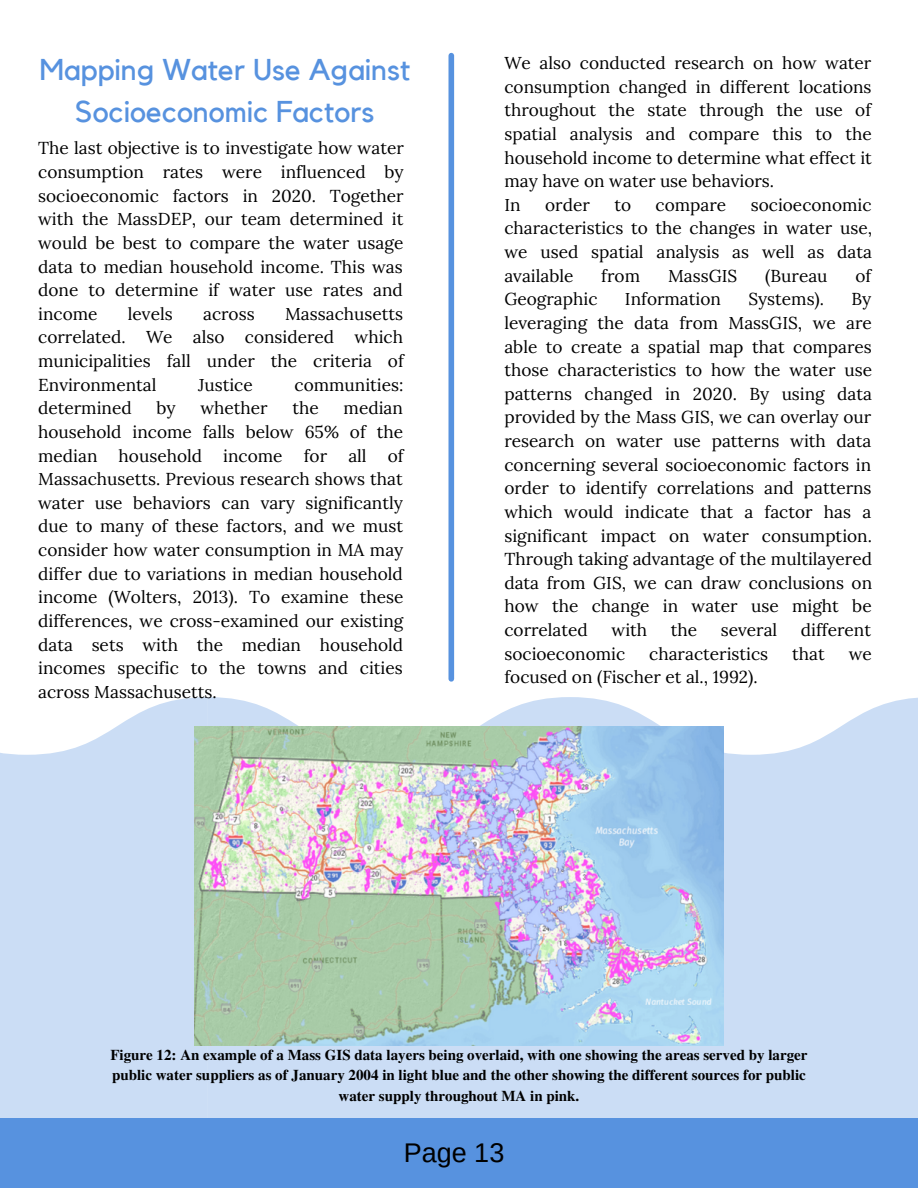
<style>
.page{position:relative;width:918px;height:1188px;background:#fff}
.page>*{position:absolute;margin:0;border:0;box-sizing:border-box;transform-origin:0 0}
.t1{font:30px/41.7px "Kollektif";color:#5792df;text-align:center}
.t2{font:27px "Arimo";color:#000}
.t3{font:17.25px/23.7px "Lora";color:#000;text-align:justify}
.t4{font:700 15px/20.2px "Te X Gyre Termes";color:#000;text-align:center}
</style>
<div class="page">
<svg style="left:0;top:697px;width:208px;height:422px;background:#cedff5"></svg>
<svg style="left:208px;top:697px;width:710px;height:422px;background:#d0e0f6"></svg>
<div style="left:0;top:1119px;width:918px;height:69px;background:#5792df"></div>
<img style="left:194px;top:726px;width:529px;height:320px">
<div style="left:449px;top:56px;width:5px;height:623px;background:#5792df"></div>
<h1 class="t1" style="left:39px;top:50px;width:372px">Mapping Water Use Against<br>Socioeconomic Factors</h1>
<p class="t3" style="left:38px;top:136px;width:367px">The last objective is to investigate how water consumption rates were influenced by socioeconomic factors in 2020. Together with the MassDEP, our team determined it would be best to compare the water usage data to median household income. This was done to determine if water use rates and income</p>
<p class="t3" style="left:38px;top:302px;width:367px;text-indent:247px">Massachusetts correlated. We also considered which municipalities fall under the criteria of Environmental</p>
<p class="t3" style="left:128px;top:302px;width:46px">levels</p>
<p class="t3" style="left:203px;top:302px;width:53px">across</p>
<p class="t3" style="left:198px;top:373px;width:56px">Justice</p>
<p class="t3" style="left:295px;top:373px;width:110px">communities:</p>
<p class="t3" style="left:38px;top:396px;width:367px;text-indent:305px">median household income falls below 65% of the median household income for all of Massachusetts. Previous research shows that water use behaviors can vary significantly due to many of these factors, and we must consider how water consumption in MA may differ due to variations in median household income (Wolters, 2013). To examine these differences, we cross-examined our existing data sets with the median household incomes specific to the towns and cities across Massachusetts.</p>
<p class="t3" style="left:38px;top:396px;width:95px">determined</p>
<p class="t3" style="left:156px;top:396px;width:21px">by</p>
<p class="t3" style="left:200px;top:396px;width:69px">whether</p>
<p class="t3" style="left:293px;top:396px;width:28px">the</p>
<p class="t3" style="left:504px;top:51px;width:369px;text-align:left">We also conducted research on how water consumption changed in different locations throughout the state through the use of spatial analysis and compare this to the household income to determine what effect it may have on water use behaviors.<br>In</p>
<p class="t3" style="left:545px;top:193px;width:46px">order</p>
<p class="t3" style="left:614px;top:193px;width:18px">to</p>
<p class="t3" style="left:656px;top:193px;width:72px">compare</p>
<p class="t3" style="left:504px;top:193px;width:369px;text-indent:246px">socioeconomic characteristics to the changes in water use, we used spatial analysis as well as data available</p>
<p class="t3" style="left:601px;top:264px;width:40px">from</p>
<p class="t3" style="left:668px;top:264px;width:71px">MassGIS</p>
<p class="t3" style="left:765px;top:264px;width:64px">(Bureau</p>
<p class="t3" style="left:855px;top:264px;width:17px">of</p>
<p class="t3" style="left:504px;top:287px;width:95px">Geographic</p>
<p class="t3" style="left:625px;top:287px;width:98px">Information</p>
<p class="t3" style="left:748px;top:287px;width:77px">Systems).</p>
<p class="t3" style="left:504px;top:287px;width:369px;text-indent:347px">By leveraging the data from MassGIS, we are able to create a spatial map that compares those characteristics to how the water use patterns changed in 2020. By using data provided by the Mass GIS, we can overlay our research on water use patterns with data concerning several socioeconomic factors in order to identify correlations and patterns which would indicate that a factor has a significant impact on water consumption.<br>Through taking advantage of the multilayered data from GIS, we can draw conclusions on how the change in water use might be correlated</p>
<p class="t3" style="left:612px;top:618px;width:37px">with</p>
<p class="t3" style="left:671px;top:618px;width:28px">the</p>
<p class="t3" style="left:721px;top:618px;width:58px">several</p>
<p class="t3" style="left:801px;top:618px;width:72px">different</p>
<p class="t3" style="left:504px;top:642px;width:122px">socioeconomic</p>
<p class="t3" style="left:649px;top:642px;width:120px">characteristics</p>
<p class="t3" style="left:792px;top:642px;width:34px">that</p>
<p class="t3" style="left:849px;top:642px;width:25px">we</p>
<p class="t3" style="left:504px;top:665px;width:255px">focused on (Fischer et al., 1992).</p>
<p class="t4" style="left:110px;top:1044px;width:699px">Figure 12: An example of a Mass GIS data layers being overlaid, with one showing the areas served by larger public water suppliers as of January 2004 in light blue and the other showing the different sources for public water supply throughout MA in pink.</p>
<h2 class="t2" style="left:404px;top:1137px;width:102px">Page 13</h2>
</div>
